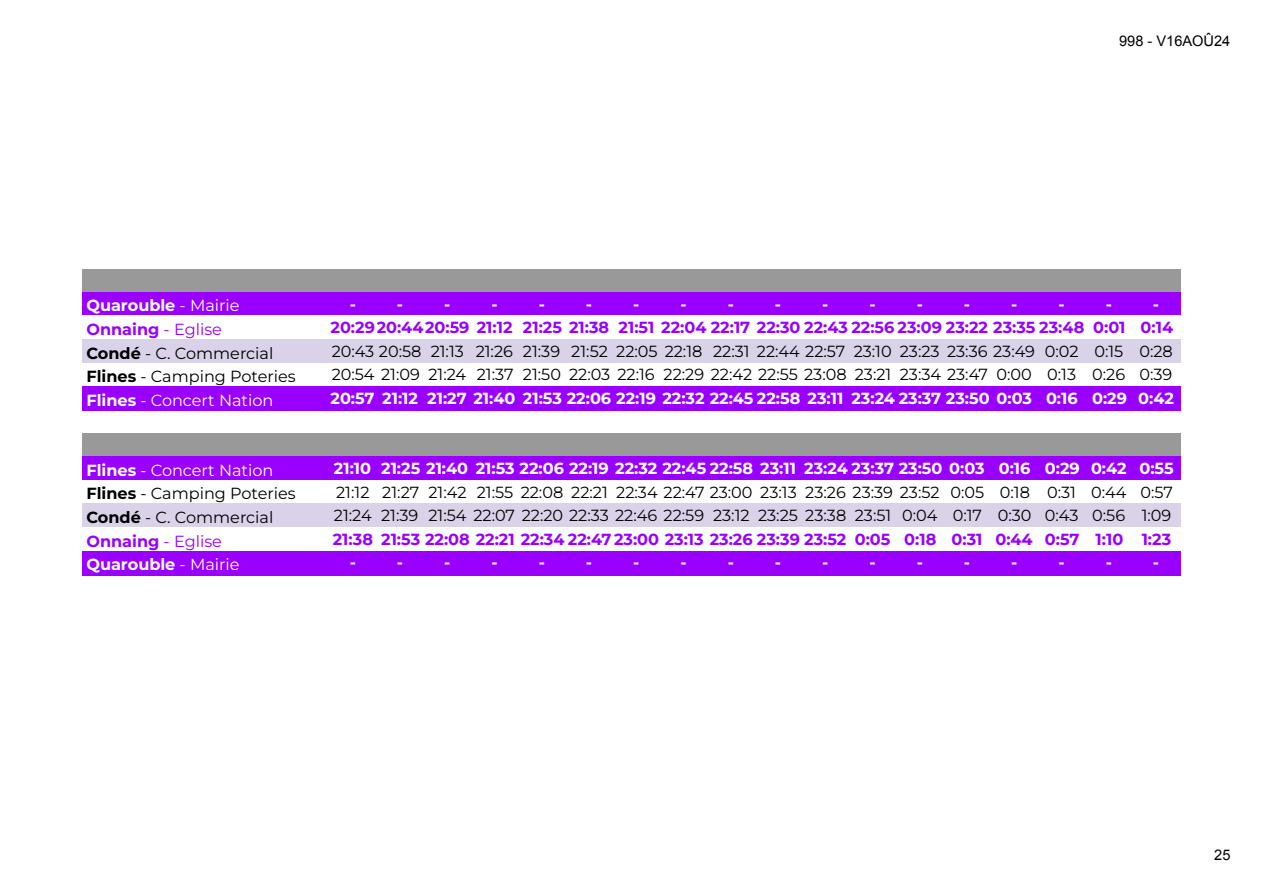
<style>
.page{position:relative;width:1263px;height:893px;background:#fff}
.page>*{position:absolute;margin:0;border:0;box-sizing:border-box;transform-origin:0 0}
.t1{font:16.05px/23.7px "Montserrat";color:#000}
.t2{font:700 16.05px "Montserrat";color:#fff}
.t3{font:700 16.05px "Montserrat";color:#90f}
.t4{font:14.7px "Arial";color:#000}
.s1{font-weight:700;color:#fff}
.s2{color:#fff}
.s3{font-weight:700;color:#90f}
.s4{color:#90f}
.s5{font-weight:700}
</style>
<div class="page">
<div style="left:82px;top:269px;width:247px;height:24px;background:#999"></div>
<div style="left:82px;top:292px;width:247px;height:24px;background:#90f"></div>
<div style="left:82px;top:315px;width:247px;height:25px;background:#fff"></div>
<div style="left:82px;top:339px;width:247px;height:25px;background:#d9d2e9"></div>
<div style="left:82px;top:362px;width:247px;height:25px;background:#fff"></div>
<div style="left:82px;top:386px;width:247px;height:25px;background:#90f"></div>
<div style="left:82px;top:433px;width:247px;height:24px;background:#999"></div>
<div style="left:82px;top:456px;width:247px;height:25px;background:#90f"></div>
<div style="left:82px;top:479px;width:247px;height:25px;background:#fff"></div>
<div style="left:82px;top:503px;width:247px;height:25px;background:#d9d2e9"></div>
<div style="left:82px;top:527px;width:247px;height:24px;background:#fff"></div>
<div style="left:82px;top:550px;width:247px;height:25px;background:#90f"></div>
<div style="left:329px;top:269px;width:852px;height:24px;background:#999"></div>
<div style="left:329px;top:292px;width:852px;height:24px;background:#90f"></div>
<div style="left:329px;top:315px;width:852px;height:25px;background:#fff"></div>
<div style="left:329px;top:339px;width:852px;height:25px;background:#d9d2e9"></div>
<div style="left:329px;top:362px;width:852px;height:25px;background:#fff"></div>
<div style="left:329px;top:386px;width:852px;height:25px;background:#90f"></div>
<div style="left:329px;top:433px;width:852px;height:24px;background:#999"></div>
<div style="left:329px;top:456px;width:852px;height:25px;background:#90f"></div>
<div style="left:329px;top:479px;width:852px;height:25px;background:#fff"></div>
<div style="left:329px;top:503px;width:852px;height:25px;background:#d9d2e9"></div>
<div style="left:329px;top:527px;width:852px;height:24px;background:#fff"></div>
<div style="left:329px;top:550px;width:852px;height:25px;background:#90f"></div>
<p class="t4" style="left:1119px;top:35px;width:113px">998 - V16AOÛ24</p>
<p class="t1" style="left:86px;top:294px;width:211px"><span class="s1">Quarouble</span> <span class="s2">- Mairie<br></span><span class="s3">Onnaing</span> <span class="s4">- Eglise<br></span><span class="s5">Condé</span> - C. Commercial<br><span class="s5">Flines</span> - Camping Poteries<br><span class="s1">Flines</span> <span class="s2">- Concert Nation</span></p>
<p class="t1" style="left:86px;top:458px;width:211px"><span class="s1">Flines</span> <span class="s2">- Concert Nation<br></span><span class="s5">Flines</span> - Camping Poteries<br><span class="s5">Condé</span> - C. Commercial<br><span class="s3">Onnaing</span> <span class="s4">- Eglise<br></span><span class="s1">Quarouble</span> <span class="s2">- Mairie</span></p>
<p class="t2" style="left:350px;top:294px;width:8px">-</p>
<p class="t2" style="left:397px;top:294px;width:8px">-</p>
<p class="t2" style="left:444px;top:294px;width:8px">-</p>
<p class="t2" style="left:491px;top:294px;width:8px">-</p>
<p class="t2" style="left:539px;top:294px;width:8px">-</p>
<p class="t2" style="left:586px;top:294px;width:8px">-</p>
<p class="t2" style="left:633px;top:294px;width:8px">-</p>
<p class="t2" style="left:680px;top:294px;width:8px">-</p>
<p class="t2" style="left:728px;top:294px;width:8px">-</p>
<p class="t2" style="left:775px;top:294px;width:8px">-</p>
<p class="t2" style="left:822px;top:294px;width:8px">-</p>
<p class="t2" style="left:869px;top:294px;width:8px">-</p>
<p class="t2" style="left:917px;top:294px;width:8px">-</p>
<p class="t2" style="left:964px;top:294px;width:8px">-</p>
<p class="t2" style="left:1011px;top:294px;width:8px">-</p>
<p class="t2" style="left:1058px;top:294px;width:8px">-</p>
<p class="t2" style="left:1106px;top:294px;width:8px">-</p>
<p class="t2" style="left:1153px;top:294px;width:8px">-</p>
<p class="t3" style="left:331px;top:317px;width:844px">20:2920:4420:59 21:12 21:25 21:38 21:51 22:04 22:17 22:30 22:43 22:56 23:09 23:22 23:35 23:48 0:01 0:14</p>
<p class="t1" style="left:332px;top:339px;width:843px">20:43 20:58 21:13 21:26 21:39 21:52 22:05 22:18 22:31 22:44 22:57 23:10 23:23 23:36 23:49 0:02 0:15 0:28<br>20:54 21:09 21:24 21:37 21:50 22:03 22:16 22:29 22:42 22:55 23:08 23:21 23:34 23:47 0:00 0:13 0:26 0:39</p>
<p class="t2" style="left:331px;top:388px;width:845px">20:57 21:12 21:27 21:40 21:53 22:06 22:19 22:32 22:45 22:58 23:11 23:24 23:37 23:50 0:03 0:16 0:29 0:42</p>
<p class="t2" style="left:334px;top:458px;width:841px">21:10 21:25 21:40 21:53 22:06 22:19 22:32 22:45 22:58 23:11 23:24 23:37 23:50 0:03 0:16 0:29 0:42 0:55</p>
<p class="t1" style="left:334px;top:480px;width:841px">21:12 21:27 21:42 21:55 22:08 22:21 22:34 22:47 23:00 23:13 23:26 23:39 23:52 0:05 0:18 0:31 0:44 0:57<br>21:24 21:39 21:54 22:07 22:20 22:33 22:46 22:59 23:12 23:25 23:38 23:51 0:04 0:17 0:30 0:43 0:56 1:09</p>
<p class="t3" style="left:333px;top:529px;width:840px">21:38 21:53 22:08 22:21 22:34 22:47 23:00 23:13 23:26 23:39 23:52 0:05 0:18 0:31 0:44 0:57 1:10 1:23</p>
<p class="t2" style="left:350px;top:553px;width:8px">-</p>
<p class="t2" style="left:397px;top:553px;width:8px">-</p>
<p class="t2" style="left:444px;top:553px;width:8px">-</p>
<p class="t2" style="left:491px;top:553px;width:8px">-</p>
<p class="t2" style="left:539px;top:553px;width:8px">-</p>
<p class="t2" style="left:586px;top:553px;width:8px">-</p>
<p class="t2" style="left:633px;top:553px;width:8px">-</p>
<p class="t2" style="left:680px;top:553px;width:8px">-</p>
<p class="t2" style="left:728px;top:553px;width:8px">-</p>
<p class="t2" style="left:775px;top:553px;width:8px">-</p>
<p class="t2" style="left:822px;top:553px;width:8px">-</p>
<p class="t2" style="left:869px;top:553px;width:8px">-</p>
<p class="t2" style="left:917px;top:553px;width:8px">-</p>
<p class="t2" style="left:964px;top:553px;width:8px">-</p>
<p class="t2" style="left:1011px;top:553px;width:8px">-</p>
<p class="t2" style="left:1058px;top:553px;width:8px">-</p>
<p class="t2" style="left:1106px;top:553px;width:8px">-</p>
<p class="t2" style="left:1153px;top:553px;width:8px">-</p>
<p class="t4" style="left:1214px;top:848px;width:18px">25</p>
</div>
